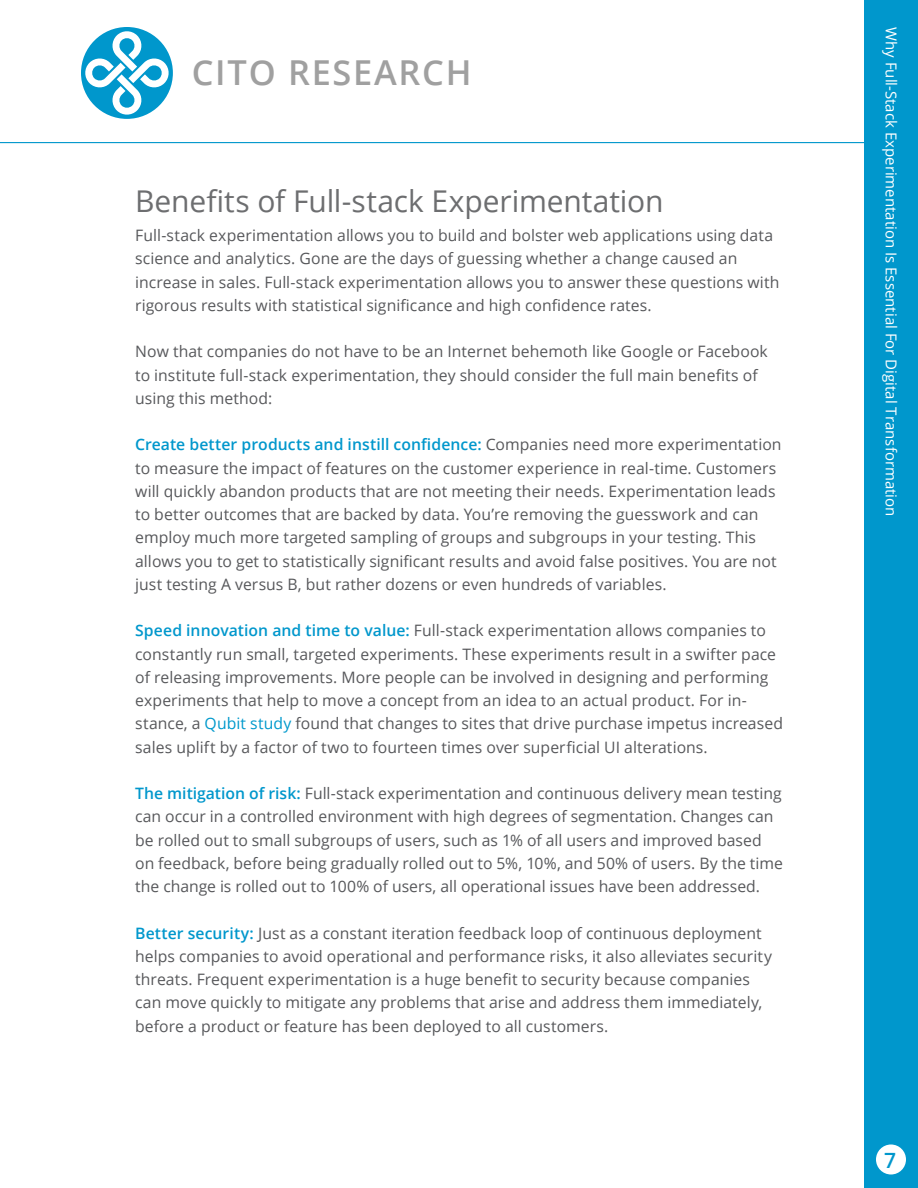
<style>
.page{position:relative;width:918px;height:1188px;background:#fff}
.page>*{position:absolute;margin:0;border:0;box-sizing:border-box;transform-origin:0 0}
.t1{font:600 34.35px "Open Sans";letter-spacing:.05em;color:#a0a0a0}
.t2{font:30px "Open Sans";letter-spacing:-.005em;color:#6d6e70}
.t3{font:600 21px "Open Sans";color:#0097cc}
.t4{font:15.75px/23.2px "Open Sans";letter-spacing:.005em;color:#57585b}
.t5{font:15px "Open Sans";color:#fff}
.s1{font-weight:600;color:#0097cc}
.s2{color:#09c}
</style>
<div class="page">
<hr style="left:0;top:142px;width:864px;height:1px;background:#0097cc">
<div style="left:864px;top:0;width:54px;height:1188px;background:#0097cc"></div>
<div style="left:876px;top:1144px;width:30px;height:30px;background:#fff;border-radius:50%"></div>
<svg style="left:81px;top:27px;width:92px;height:92px"></svg>
<svg style="left:84px;top:30px;width:86px;height:86px"></svg>
<h1 class="t1" style="left:192px;top:53px;width:281px">CITO RESEARCH</h1>
<h2 class="t2" style="left:135px;top:181px;width:530px">Benefits of Full-stack Experimentation</h2>
<p class="t4" style="left:135px;top:223px;width:646px">Full-stack experimentation allows you to build and bolster web applications using data science and analytics. Gone are the days of guessing whether a change caused an increase in sales. Full-stack experimentation allows you to answer these questions with rigorous results with statistical significance and high confidence rates.</p>
<p class="t4" style="left:135px;top:340px;width:634px">Now that companies do not have to be an Internet behemoth like Google or Facebook to institute full-stack experimentation, they should consider the full main benefits of using this method:</p>
<p class="t4" style="left:135px;top:433px;width:648px"><span class="s1">Create better products and instill confidence:</span> Companies need more experimentation to measure the impact of features on the customer experience in real-time. Customers will quickly abandon products that are not meeting their needs. Experimentation leads to better outcomes that are backed by data. You’re removing the guesswork and can employ much more targeted sampling of groups and subgroups in your testing. This allows you to get to statistically significant results and avoid false positives. You are not just testing A versus B, but rather dozens or even hundreds of variables.</p>
<p class="t4" style="left:135px;top:619px;width:649px"><span class="s1">Speed innovation and time to value:</span> Full-stack experimentation allows companies to constantly run small, targeted experiments. These experiments result in a swifter pace of releasing improvements. More people can be involved in designing and performing experiments that help to move a concept from an idea to an actual product. For in&shy;stance, a <span class="s2">Qubit study</span> found that changes to sites that drive purchase impetus increased sales uplift by a factor of two to fourteen times over superficial UI alterations.</p>
<p class="t4" style="left:135px;top:781px;width:649px"><span class="s1">The mitigation of risk:</span> Full-stack experimentation and continuous delivery mean testing can occur in a controlled environment with high degrees of segmentation. Changes can be rolled out to small subgroups of users, such as 1% of all users and improved based on feedback, before being gradually rolled out to 5%, 10%, and 50% of users. By the time the change is rolled out to 100% of users, all operational issues have been addressed.</p>
<p class="t4" style="left:135px;top:921px;width:638px"><span class="s1">Better security:</span> Just as a constant iteration feedback loop of continuous deployment helps companies to avoid operational and performance risks, it also alleviates security threats. Frequent experimentation is a huge benefit to security because companies can move quickly to mitigate any problems that arise and address them immediately, before a product or feature has been deployed to all customers.</p>
<p class="t5" style="left:897px;top:27px;width:491px;rotate:90deg">Why Full-Stack Experimentation Is Essential For Digital Transformation</p>
<h3 class="t3" style="left:884px;top:1151px;width:13px">7</h3>
</div>
